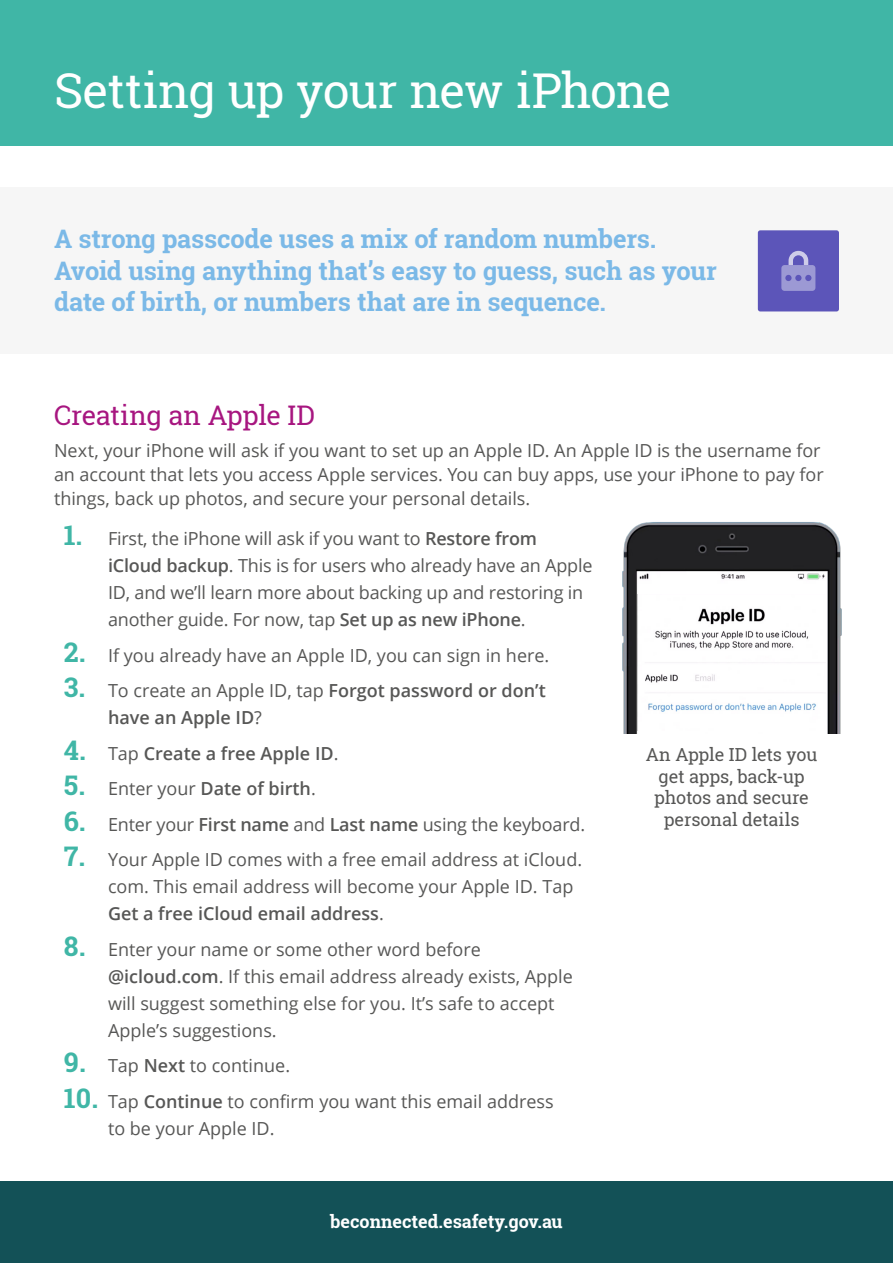
<style>
.page{position:relative;width:893px;height:1263px;background:#fff}
.page>*{position:absolute;margin:0;border:0;box-sizing:border-box;transform-origin:0 0}
.t1{font:48px "Roboto Slab";letter-spacing:-.02em;color:#fff}
.t2{font:27px "Roboto Slab";letter-spacing:-.015em;color:#a71680}
.t3{font:700 25.5px/31.5px "Roboto Slab";letter-spacing:-.01em;color:#7bb9e7}
.t4{font:18px/27px "Open Sans";color:#575756}
.t5{font:600 18px/27px "Open Sans";color:#575756}
.t6{font:18px/21.6px "Roboto Slab";letter-spacing:-.01em;color:#575756;text-align:center}
.t7{font:700 18px "Roboto Slab";color:#fff}
.s1{font-family:"Roboto Slab";font-weight:700;font-size:27px;color:#40b6a6}
.s2{font-weight:600}
.s3{font-weight:400}
</style>
<div class="page">
<div style="left:0;top:1181px;width:893px;height:82px;background:#135157"></div>
<div style="left:0;top:0;width:893px;height:145px;background:#40b6a6"></div>
<div style="left:0;top:188px;width:893px;height:166px;background:#f6f6f6"></div>
<div style="left:758px;top:230px;width:81px;height:81px;background:#5c55b9;border-radius:2px"></div>
<svg style="left:788px;top:251px;width:20px;height:14px"></svg>
<div style="left:781px;top:265px;width:34px;height:26px;background:#9c99d4;border-radius:3px"></div>
<svg style="left:795px;top:275px;width:16px;height:6px"></svg>
<div style="left:785px;top:275px;width:7px;height:6px;background:#5c55b9;border-radius:50%"></div>
<img style="left:622px;top:522px;width:220px;height:212px">
<img style="left:638px;top:594px;width:188px;height:136px">
<h1 class="t1" style="left:54px;top:58px;width:619px">Setting up your new iPhone</h1>
<h3 class="t3" style="left:54px;top:223px;width:664px">A strong passcode uses a mix of random numbers.<br>Avoid using anything that’s easy to guess, such as your date of birth, or numbers that are in sequence.</h3>
<h2 class="t2" style="left:54px;top:396px;width:263px">Creating an Apple ID</h2>
<p class="t4" style="left:54px;top:438px;width:771px;line-height:24px">Next, your iPhone will ask if you want to set up an Apple ID. An Apple ID is the username for an account that lets you access Apple services. You can buy apps, use your iPhone to pay for things, back up photos, and secure your personal details.</p>
<p class="t4" style="left:108px;top:525px;width:486px;text-indent:-44px"><span class="s1">1.</span> First, the iPhone will ask if you want to <span class="s2">Restore from iCloud backup</span>. This is for users who already have an Apple ID, and we’ll learn more about backing up and restoring in another guide. For now, tap <span class="s2">Set up as new iPhone</span>.</p>
<p class="t4" style="left:64px;top:641px;width:487px"><span class="s1">2.</span> If you already have an Apple ID, you can sign in here.</p>
<p class="t5" style="left:108px;top:677px;width:439px;text-indent:-44px"><span class="s1">3.</span> <span class="s3">To create an Apple ID, tap</span> Forgot password or don’t have an Apple ID<span class="s3">?</span></p>
<p class="t5" style="left:64px;top:739px;width:276px"><span class="s1">4.</span> <span class="s3">Tap</span> Create a free Apple ID<span class="s3">.</span></p>
<p class="t5" style="left:64px;top:775px;width:253px"><span class="s1">5.</span> <span class="s3">Enter your</span> Date of birth<span class="s3">.</span></p>
<p class="t4" style="left:64px;top:810px;width:523px"><span class="s1">6.</span> Enter your <span class="s2">First name</span> and <span class="s2">Last name</span> using the keyboard.</p>
<p class="t4" style="left:108px;top:846px;width:476px;text-indent:-44px"><span class="s1">7.</span> Your Apple ID comes with a free email address at iCloud. com. This email address will become your Apple ID. Tap<br><span class="s2">Get a free iCloud email address</span>.</p>
<p class="t4" style="left:108px;top:935px;width:466px;text-indent:-44px"><span class="s1">8.</span> Enter your name or some other word before <span class="s2">@icloud.com</span>. If this email address already exists, Apple will suggest something else for you. It’s safe to accept Apple’s suggestions.</p>
<p class="t4" style="left:64px;top:1052px;width:228px"><span class="s1">9.</span> Tap <span class="s2">Next</span> to continue.</p>
<p class="t4" style="left:108px;top:1087px;width:447px;text-indent:-44px"><span class="s1">10.</span> Tap <span class="s2">Continue</span> to confirm you want this email address to be your Apple ID.</p>
<p class="t6" style="left:646px;top:744px;width:173px">An Apple ID lets you get apps, back-up photos and secure personal details</p>
<p class="t7" style="left:330px;top:1209px;width:234px">beconnected.esafety.gov.au</p>
</div>
